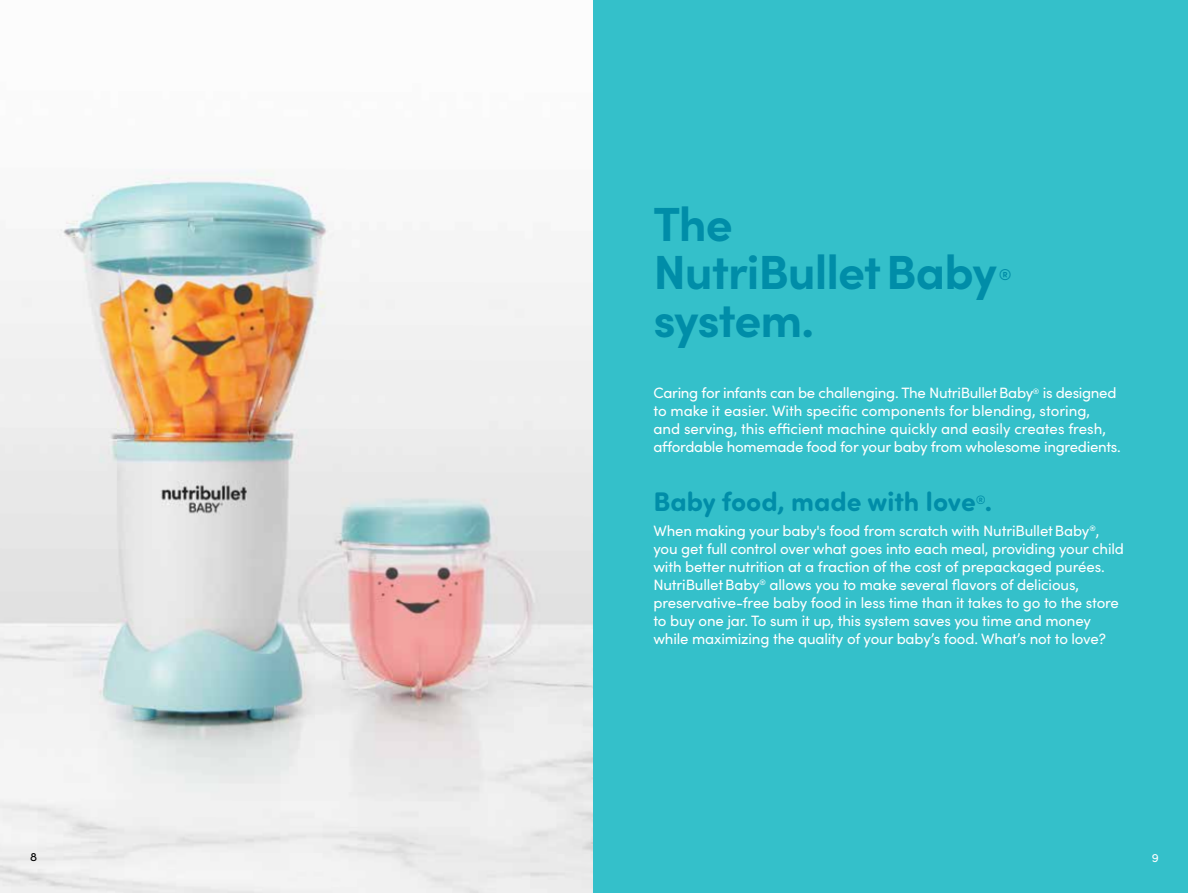
<style>
.page{position:relative;width:1188px;height:893px;background:#fff}
.page>*{position:absolute;margin:0;border:0;box-sizing:border-box;transform-origin:0 0}
.t1{font:700 48px/48px "Sofia Pro";letter-spacing:-.02em;color:#008da8}
.t2{font:700 27px "Sofia Pro Soft";color:#008da8}
.t3{font:700 15.75px "Sofia Pro";color:#008da8}
.t4{font:15px/18px "Sofia Pro";letter-spacing:-.01em;color:#fff}
.t5{font:12px "Sofia Pro";color:#000}
.t6{font:12px "Sofia Pro";color:#fff}
</style>
<div class="page">
<img style="left:0;top:0;width:594px;height:893px">
<div style="left:594px;top:0;width:594px;height:893px;background:#34c0ca"></div>
<h1 class="t1" style="left:653px;top:197px;width:345px">The<br>NutriBulletBaby</h1>
<p class="t3" style="left:999px;top:263px;width:14px">®</p>
<h1 class="t1" style="left:653px;top:293px;width:162px">system.</h1>
<p class="t4" style="left:653px;top:383px;width:469px">Caring for infants can be challenging. The NutriBulletBaby<sup>®</sup> is designed to make it easier. With specific components for blending, storing, and serving, this efficient machine quickly and easily creates fresh, affordable homemade food for your baby from wholesome ingredients.</p>
<h2 class="t2" style="left:653px;top:482px;width:340px">Baby food, made with love<sup>®</sup>.</h2>
<p class="t4" style="left:653px;top:521px;width:472px">When making your baby's food from scratch with NutriBulletBaby<sup>®</sup>, you get full control over what goes into each meal, providing your child with better nutrition at a fraction of the cost of prepackaged purées.<br>NutriBulletBaby<sup>®</sup> allows you to make several flavors of delicious, preservative-free baby food in less time than it takes to go to the store to buy one jar. To sum it up, this system saves you time and money while maximizing the quality of your baby’s food. What’s not to love?</p>
<p class="t5" style="left:30px;top:848px;width:9px">8</p>
<p class="t6" style="left:1152px;top:849px;width:9px">9</p>
</div>
